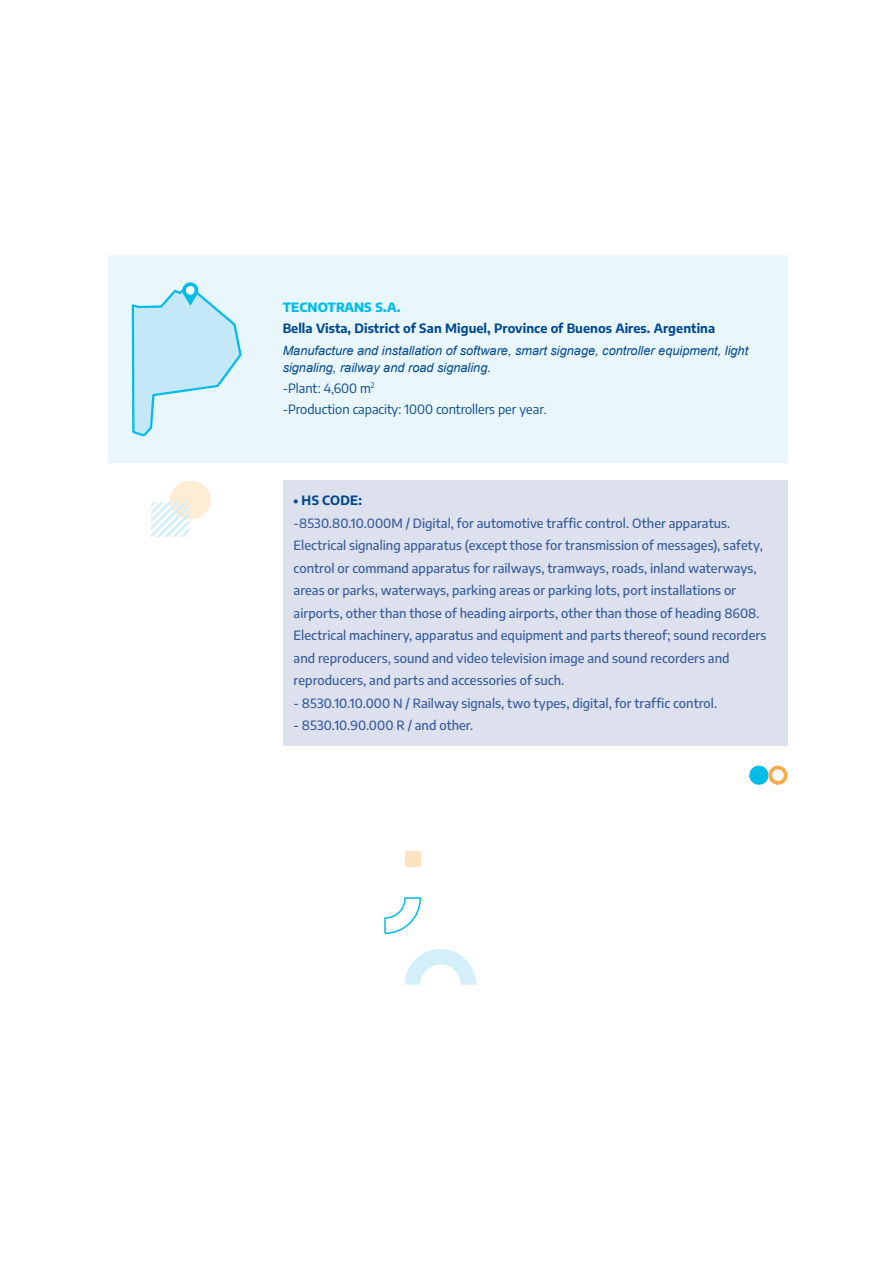
<style>
.page{position:relative;width:893px;height:1263px;background:#fff}
.page>*{position:absolute;margin:0;border:0;box-sizing:border-box;transform-origin:0 0}
.t1{font:500 12.75px/22.5px "Encode Sans";letter-spacing:.005em;color:#395d9c}
.t2{font:italic 12.75px/16.5px "Arial";color:#01498e}
.t3{font:700 12.75px "Encode Sans";letter-spacing:.005em;color:#01498e}
.t4{font:12.75px "Encode Sans";color:#01468c}
.t5{font:800 12.75px "Encode Sans";letter-spacing:.01em;color:#02bce8}
.t6{font:700 12.75px "Encode Sans";letter-spacing:.015em;color:#01468c}
</style>
<div class="page">
<div style="left:170px;top:481px;width:41px;height:38px;background:#feecd5;border-radius:50%"></div>
<svg style="left:151px;top:502px;width:38px;height:35px"></svg>
<div style="left:283px;top:481px;width:505px;height:265px;background:#dde1ee"></div>
<div style="left:749px;top:766px;width:19px;height:19px;background:#02bce8;border-radius:50%"></div>
<svg style="left:768px;top:766px;width:20px;height:19px"></svg>
<div style="left:108px;top:255px;width:680px;height:208px;background:#e9f7fc"></div>
<svg style="left:131px;top:282px;width:111px;height:155px"></svg>
<div style="left:186px;top:286px;width:9px;height:9px;background:#fff;border-radius:50%"></div>
<div style="left:405px;top:851px;width:15px;height:16px;background:#fee2c2"></div>
<svg style="left:384px;top:897px;width:37px;height:38px"></svg>
<svg style="left:405px;top:949px;width:71px;height:36px"></svg>
<p class="t5" style="left:283px;top:298px;width:120px">TECNOTRANS S.A.</p>
<p class="t3" style="left:283px;top:319px;width:434px">Bella Vista, District of San Miguel, Province of Buenos Aires. Argentina</p>
<p class="t2" style="left:283px;top:342px;width:467px">Manufacture and installation of software, smart signage, controller equipment, light signaling, railway and road signaling.</p>
<p class="t4" style="left:283px;top:379px;width:93px">-Plant: 4,600 m<sup>2</sup></p>
<p class="t4" style="left:283px;top:400px;width:265px">-Production capacity: 1000 controllers per year.</p>
<p class="t6" style="left:294px;top:492px;width:70px">• HS CODE:</p>
<p class="t1" style="left:294px;top:511px;width:438px">-8530.80.10.000M / Digital, for automotive traffic control. Other apparatus.</p>
<p class="t1" style="left:294px;top:534px;width:474px">Electrical signaling apparatus (except those for transmission of messages), safety, control or command apparatus for railways, tramways, roads, inland waterways, areas or parks, waterways, parking areas or parking lots, port installations or airports, other than those of heading airports, other than those of heading 8608.<br>Electrical machinery, apparatus and equipment and parts thereof; sound recorders and reproducers, sound and video television image and sound recorders and reproducers, and parts and accessories of such.</p>
<p class="t1" style="left:294px;top:691px;width:425px">- 8530.10.10.000 N / Railway signals, two types, digital, for traffic control.</p>
<p class="t1" style="left:294px;top:714px;width:181px">- 8530.10.90.000 R / and other.</p>
</div>
